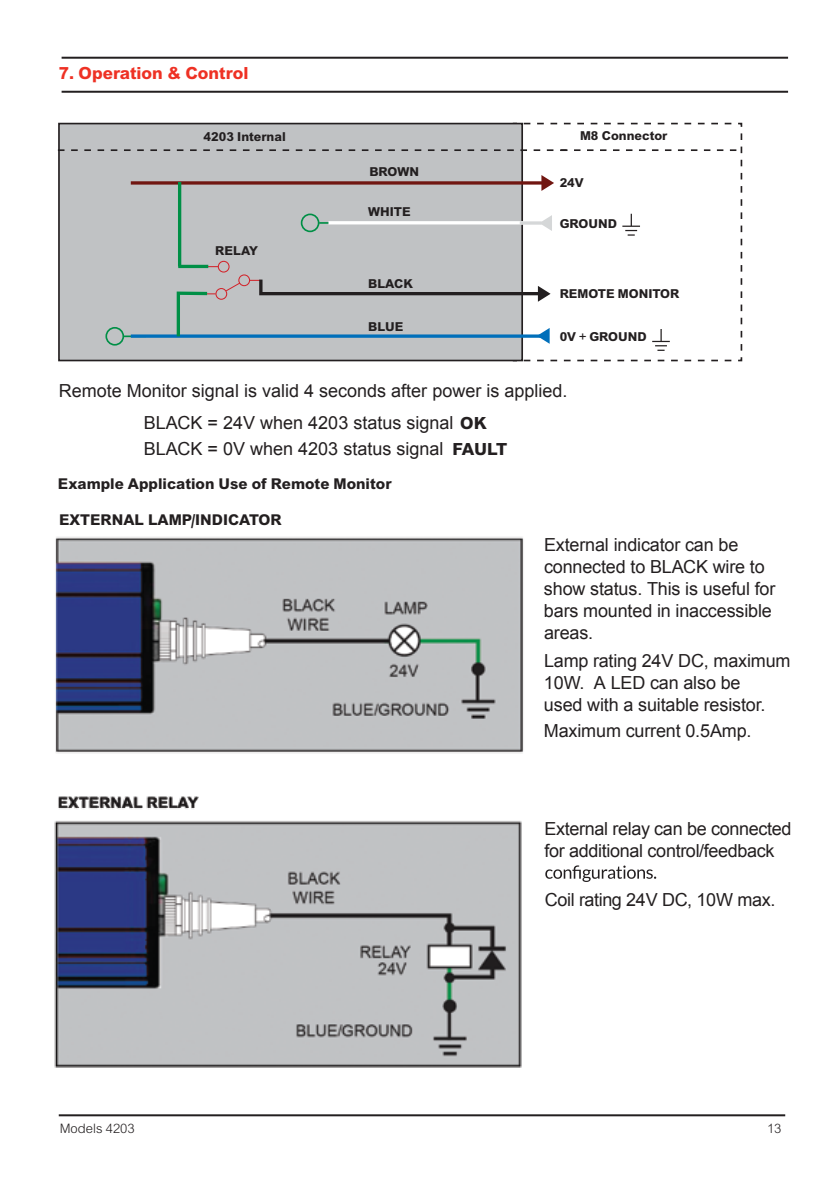
<style>
.page{position:relative;width:840px;height:1191px;background:#fff}
.page>*{position:absolute;margin:0;border:0;box-sizing:border-box;transform-origin:0 0}
.t1{font:18px/22px "Arial";letter-spacing:-.01em;color:#231f20}
.t2{font:18px "Arial Bld";color:#ee3124}
.t3{font:16px "Arial Bld";color:#231f20}
.t4{font:14px "Arial Lgt";color:#231f20}
.t5{font:13.2px "Arial Bld";color:#231f20}
.s1{font-family:"Arial Bld"}
</style>
<div class="page">
<hr style="left:59px;top:1114px;width:725px;height:2px;background:#231f20">
<hr style="left:62px;top:91px;width:725px;height:2px;background:#231f20">
<hr style="left:62px;top:57px;width:725px;height:2px;background:#231f20">
<svg style="left:511px;top:122px;width:231px;height:240px"></svg>
<div style="left:59px;top:124px;width:463px;height:236px;background:#c0c2c4"></div>
<div style="left:58px;top:123px;width:464px;height:238px;border:2px solid #231f20"></div>
<svg style="left:58px;top:130px;width:683px;height:224px"></svg>
<svg style="left:545px;top:865px;width:111px;height:17px"></svg>
<img style="left:54px;top:537px;width:470px;height:531px">
<p class="t2" style="left:59px;top:61px;width:191px">7. Operation &amp; Control</p>
<p class="t5" style="left:203px;top:128px;width:84px">4203 Internal</p>
<p class="t5" style="left:579px;top:127px;width:89px">M8 Connector</p>
<p class="t5" style="left:559px;top:174px;width:26px">24V</p>
<p class="t5" style="left:559px;top:215px;width:59px">GROUND</p>
<p class="t5" style="left:369px;top:163px;width:51px">BROWN</p>
<p class="t5" style="left:368px;top:203px;width:44px">WHITE</p>
<p class="t5" style="left:215px;top:241px;width:44px">RELAY</p>
<p class="t5" style="left:368px;top:275px;width:46px">BLACK</p>
<p class="t5" style="left:368px;top:318px;width:37px">BLUE</p>
<p class="t5" style="left:559px;top:284px;width:121px">REMOTE MONITOR</p>
<p class="t5" style="left:559px;top:328px;width:88px">0V + GROUND</p>
<p class="t1" style="left:59px;top:375px;width:510px;line-height:31.6px;text-align:center">Remote Monitor signal is valid 4 seconds after power is applied.<br>BLACK = 24V when 4203 status signal <span class="s1">OK</span></p>
<p class="t1" style="left:144px;top:437px;width:365px">BLACK = 0V when 4203 status signal <span class="s1">FAULT</span></p>
<p class="t3" style="left:58px;top:473px;width:335px">Example Application Use of Remote Monitor</p>
<p class="t3" style="left:59px;top:508px;width:224px">EXTERNAL LAMP/INDICATOR</p>
<p class="t3" style="left:58px;top:791px;width:142px">EXTERNAL RELAY</p>
<p class="t1" style="left:543px;top:534px;width:233px">External indicator can be connected to BLACK wire to show status. This is useful for bars mounted in inaccessible areas.</p>
<p class="t1" style="left:543px;top:650px;width:248px">Lamp rating 24V DC, maximum<br>10W. A LED can also be<br>used with a suitable resistor.</p>
<p class="t1" style="left:543px;top:720px;width:209px">Maximum current 0.5Amp.</p>
<p class="t1" style="left:544px;top:817px;width:248px">External relay can be connected for additional control/feedback</p>
<p class="t1" style="left:544px;top:889px;width:232px">Coil rating 24V DC, 10W max.</p>
<p class="t4" style="left:60px;top:1118px;width:76px">Models 4203</p>
<p class="t4" style="left:766px;top:1119px;width:16px">13</p>
</div>
